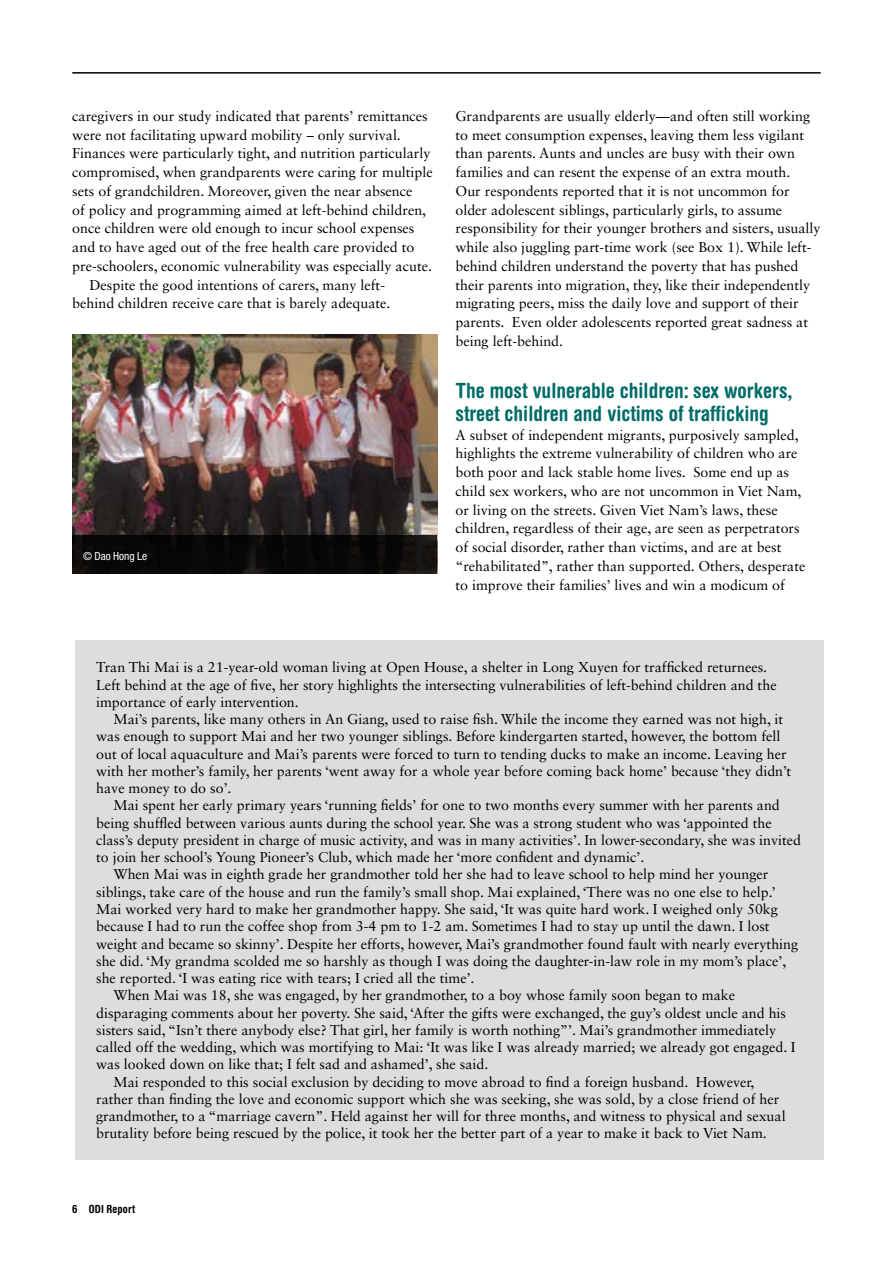
<style>
.page{position:relative;width:893px;height:1263px;background:#fff}
.page>*{position:absolute;margin:0;border:0;box-sizing:border-box;transform-origin:0 0}
.t1{font:700 condensed 21px/22.5px "Helvetica Rounded LT Std";color:#006c67}
.t2{font:14.25px/18.8px "Sabon LT Std";color:#000}
.t3{font:700 condensed 11.25px "Helvetica Rounded LT Std";letter-spacing:.015em;color:#000}
.t4{font:condensed 11.25px "Helvetica Neue LT Std";color:#fff}
</style>
<div class="page">
<hr style="left:72px;top:72px;width:749px;height:2px;background:#000">
<div style="left:75px;top:640px;width:748px;height:519px;background:#dcddde"></div>
<img style="left:72px;top:335px;width:365px;height:238px">
<div style="left:73px;top:535px;width:364px;height:38px;background:linear-gradient(to right,#070606,#0e0c0b)"></div>
<p class="t2" style="left:72px;top:106px;width:357px">caregivers in our study indicated that parents’ remittances</p>
<p class="t2" style="left:72px;top:125px;width:330px">were not facilitating upward mobility – only survival.</p>
<p class="t2" style="left:72px;top:144px;width:360px">Finances were particularly tight, and nutrition particularly</p>
<p class="t2" style="left:72px;top:163px;width:362px">compromised, when grandparents were caring for multiple</p>
<p class="t2" style="left:72px;top:181px;width:342px">sets of grandchildren. Moreover, given the near absence</p>
<p class="t2" style="left:72px;top:200px;width:355px">of policy and programming aimed at left-behind children,</p>
<p class="t2" style="left:72px;top:219px;width:344px">once children were old enough to incur school expenses</p>
<p class="t2" style="left:72px;top:238px;width:344px">and to have aged out of the free health care provided to</p>
<p class="t2" style="left:72px;top:256px;width:361px">pre-schoolers, economic vulnerability was especially acute.</p>
<p class="t2" style="left:90px;top:275px;width:297px">Despite the good intentions of carers, many left-</p>
<p class="t2" style="left:72px;top:294px;width:320px">behind children receive care that is barely adequate.</p>
<p class="t4" style="left:83px;top:549px;width:65px">© Dao Hong Le</p>
<p class="t2" style="left:455px;top:106px;width:367px">Grandparents are usually elderly—and often still working to meet consumption expenses, leaving them less vigilant than parents. Aunts and uncles are busy with their own families and can resent the expense of an extra mouth.<br>Our respondents reported that it is not uncommon for older adolescent siblings, particularly girls, to assume responsibility for their younger brothers and sisters, usually while also juggling part-time work (see Box 1). While left&shy;behind children understand the poverty that has pushed their parents into migration, they, like their independently migrating peers, miss the daily love and support of their parents. Even older adolescents reported great sadness at being left-behind.</p>
<h1 class="t1" style="left:455px;top:379px;width:339px">The most vulnerable children: sex workers, street children and victims of trafficking</h1>
<p class="t2" style="left:455px;top:425px;width:351px">A subset of independent migrants, purposively sampled, highlights the extreme vulnerability of children who are both poor and lack stable home lives. Some end up as child sex workers, who are not uncommon in Viet Nam, or living on the streets. Given Viet Nam’s laws, these children, regardless of their age, are seen as perpetrators of social disorder, rather than victims, and are at best “rehabilitated”, rather than supported. Others, desperate to improve their families’ lives and win a modicum of</p>
<p class="t2" style="left:96px;top:659px;width:682px;line-height:17.2px">Tran Thi Mai is a 21-year-old woman living at Open House, a shelter in Long Xuyen for trafficked returnees.<br>Left behind at the age of five, her story highlights the intersecting vulnerabilities of left-behind children and the importance of early intervention.</p>
<p class="t2" style="left:96px;top:710px;width:697px;line-height:17.2px;text-indent:17px">Mai’s parents, like many others in An Giang, used to raise fish. While the income they earned was not high, it was enough to support Mai and her two younger siblings. Before kindergarten started, however, the bottom fell out of local aquaculture and Mai’s parents were forced to turn to tending ducks to make an income. Leaving her with her mother’s family, her parents ‘went away for a whole year before coming back home’ because ‘they didn’t have money to do so’.</p>
<p class="t2" style="left:113px;top:796px;width:668px">Mai spent her early primary years ‘running fields’ for one to two months every summer with her parents and</p>
<p class="t2" style="left:96px;top:813px;width:677px">being shuffled between various aunts during the school year. She was a strong student who was ‘appointed the</p>
<p class="t2" style="left:96px;top:830px;width:706px">class’s deputy president in charge of music activity, and was in many activities’. In lower-secondary, she was invited</p>
<p class="t2" style="left:96px;top:848px;width:550px">to join her school’s Young Pioneer’s Club, which made her ‘more confident and dynamic’.</p>
<p class="t2" style="left:113px;top:865px;width:656px">When Mai was in eighth grade her grandmother told her she had to leave school to help mind her younger</p>
<p class="t2" style="left:96px;top:882px;width:681px">siblings, take care of the house and run the family’s small shop. Mai explained, ‘There was no one else to help.’</p>
<p class="t2" style="left:96px;top:899px;width:683px">Mai worked very hard to make her grandmother happy. She said, ‘It was quite hard work. I weighed only 50kg</p>
<p class="t2" style="left:96px;top:917px;width:675px">because I had to run the coffee shop from 3-4 pm to 1-2 am. Sometimes I had to stay up until the dawn. I lost</p>
<p class="t2" style="left:96px;top:934px;width:704px">weight and became so skinny’. Despite her efforts, however, Mai’s grandmother found fault with nearly everything</p>
<p class="t2" style="left:96px;top:951px;width:692px">she did. ‘My grandma scolded me so harshly as though I was doing the daughter-in-law role in my mom’s place’,</p>
<p class="t2" style="left:96px;top:968px;width:380px">she reported. ‘I was eating rice with tears; I cried all the time’.</p>
<p class="t2" style="left:113px;top:986px;width:623px">When Mai was 18, she was engaged, by her grandmother, to a boy whose family soon began to make</p>
<p class="t2" style="left:96px;top:1003px;width:691px">disparaging comments about her poverty. She said, ‘After the gifts were exchanged, the guy’s oldest uncle and his</p>
<p class="t2" style="left:96px;top:1020px;width:682px">sisters said, “Isn’t there anybody else? That girl, her family is worth nothing”’. Mai’s grandmother immediately</p>
<p class="t2" style="left:96px;top:1037px;width:701px">called off the wedding, which was mortifying to Mai: ‘It was like I was already married; we already got engaged. I</p>
<p class="t2" style="left:96px;top:1055px;width:394px">was looked down on like that; I felt sad and ashamed’, she said.</p>
<p class="t2" style="left:113px;top:1072px;width:642px">Mai responded to this social exclusion by deciding to move abroad to find a foreign husband. However,</p>
<p class="t2" style="left:96px;top:1089px;width:685px">rather than finding the love and economic support which she was seeking, she was sold, by a close friend of her</p>
<p class="t2" style="left:96px;top:1106px;width:691px">grandmother, to a “marriage cavern”. Held against her will for three months, and witness to physical and sexual</p>
<p class="t2" style="left:96px;top:1124px;width:672px">brutality before being rescued by the police, it took her the better part of a year to make it back to Viet Nam.</p>
<p class="t3" style="left:72px;top:1202px;width:64px">6 ODI Report</p>
</div>
